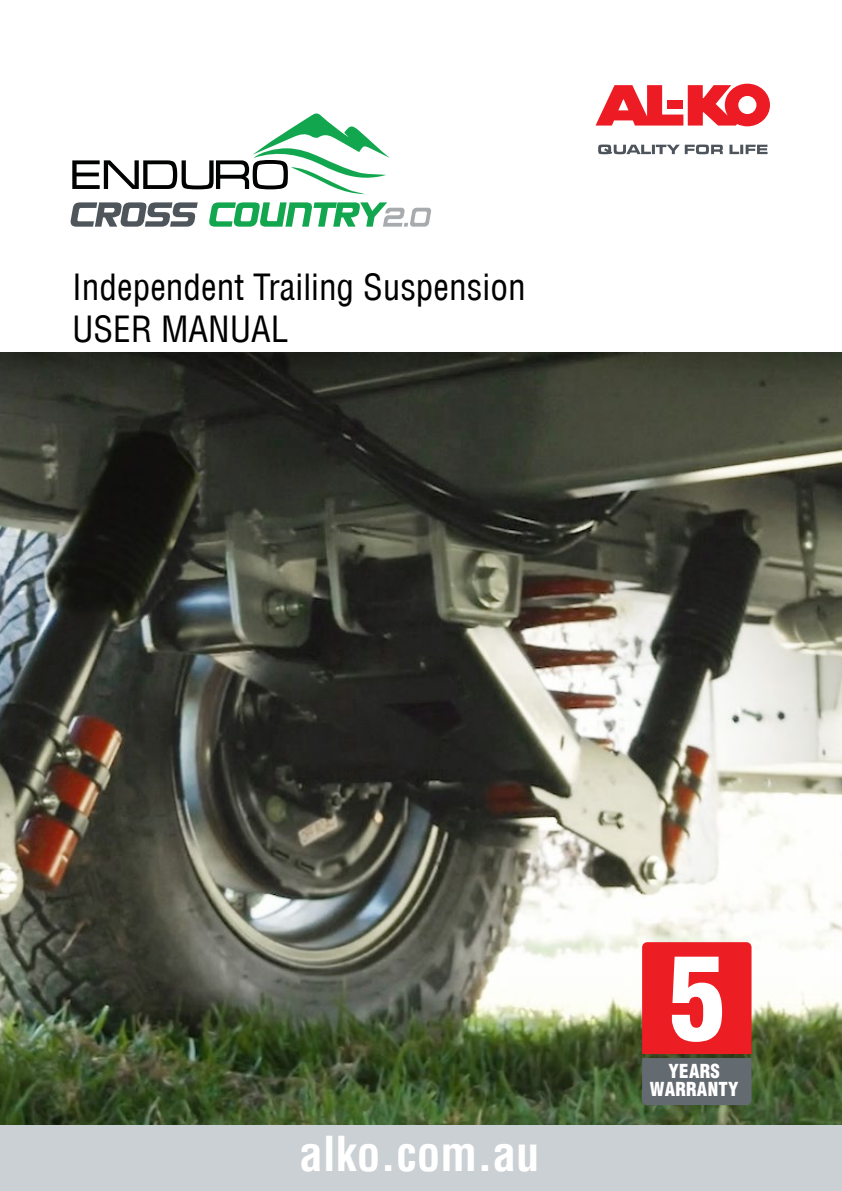
<style>
.page{position:relative;width:842px;height:1191px;background:#fff}
.page>*{position:absolute;margin:0;border:0;box-sizing:border-box;transform-origin:0 0}
.t1{font:900 condensed 113.2px "Helvetica Com";color:#fff}
.t2{font:700 condensed 47px "Helvetica Com";color:#fff}
.t3{font:condensed 35.2px/42.2px "Helvetica Com";color:#000}
.t4{font:900 condensed 18.8px/18.4px "Helvetica Com";letter-spacing:.015em;color:#fff;text-align:center}
</style>
<div class="page">
<img style="left:0;top:352px;width:842px;height:773px">
<div style="left:0;top:1125px;width:842px;height:66px;background:#cbd0d4"></div>
<svg style="left:642px;top:942px;width:109px;height:163px;background:#c1343a"></svg>
<svg style="left:595px;top:84px;width:175px;height:42px"></svg>
<svg style="left:598px;top:144px;width:169px;height:10px"></svg>
<svg style="left:72px;top:113px;width:318px;height:81px"></svg>
<svg style="left:70px;top:202px;width:128px;height:25px"></svg>
<svg style="left:209px;top:202px;width:222px;height:25px"></svg>
<p class="t3" style="left:72px;top:265px;width:455px">Independent Trailing Suspension<br>USER MANUAL</p>
<h2 class="t2" style="left:299px;top:1122px;width:242px">alko.com.au</h2>
<h1 class="t1" style="left:668px;top:926px;width:58px">5</h1>
<p class="t4" style="left:650px;top:1061px;width:90px">YEARS<br>WARRANTY</p>
</div>
